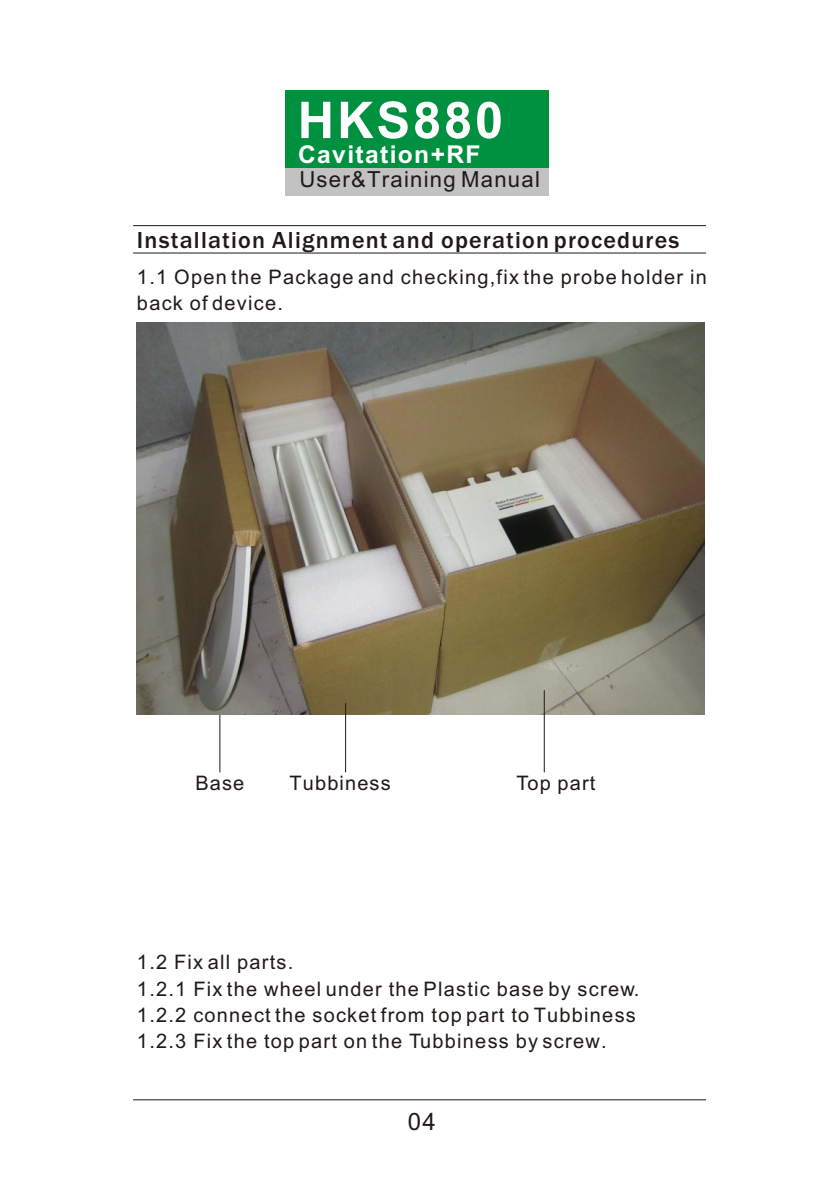
<style>
.page{position:relative;width:840px;height:1192px;background:#fff}
.page>*{position:absolute;margin:0;border:0;box-sizing:border-box;transform-origin:0 0}
.t1{font:700 50.6px "Arial";letter-spacing:.055em;color:#fff}
.t2{font:700 24.6px "Arial";letter-spacing:.055em;color:#fff}
.t3{font:500 24px "Franklin Gothic";letter-spacing:.05em;color:#1f1a17}
.t4{font:24px "Arial";color:#1f1a17}
.t5{font:22.2px "Arial";letter-spacing:.055em;color:#1f1a17}
.t6{font:20px/26px "Arial";letter-spacing:.06em;color:#1f1a17}
</style>
<div class="page">
<hr style="left:133px;top:225px;width:573px;height:1px;background:#1f1a17">
<hr style="left:133px;top:253px;width:573px;height:1px;background:#1f1a17">
<hr style="left:133px;top:1099px;width:573px;height:1px;background:#1f1a17">
<hr style="left:220px;top:703px;width:1px;height:69px;background:#1f1a17">
<div style="left:286px;top:90px;width:263px;height:78px;background:#009140"></div>
<div style="left:286px;top:168px;width:263px;height:27px;background:#c2c2c2"></div>
<img style="left:137px;top:323px;width:568px;height:392px">
<hr style="left:345px;top:703px;width:1px;height:69px;background:#1f1a17">
<hr style="left:544px;top:690px;width:1px;height:82px;background:#1f1a17">
<h1 class="t1" style="left:298px;top:101px;width:207px">HKS880</h1>
<p class="t5" style="left:299px;top:171px;width:242px">User&amp;Training Manual</p>
<p class="t2" style="left:298px;top:145px;width:184px">Cavitation+RF</p>
<p class="t3" style="left:137px;top:232px;width:544px">Installation Alignment and operation procedures</p>
<p class="t6" style="left:137px;top:265px;width:571px">1.1 Open the Package and checking,fix the probe holder in back of device.</p>
<p class="t6" style="left:195px;top:772px;width:50px">Base</p>
<p class="t6" style="left:290px;top:772px;width:103px">Tubbiness</p>
<p class="t6" style="left:517px;top:772px;width:80px">Top part</p>
<p class="t6" style="left:137px;top:951px;width:504px">1.2 Fix all parts.<br>1.2.1 Fix the wheel under the Plastic base by screw.<br>1.2.2 connect the socket from top part to Tubbiness 1.2.3 Fix the top part on the Tubbiness by screw.</p>
<p class="t4" style="left:408px;top:1112px;width:30px">04</p>
</div>
